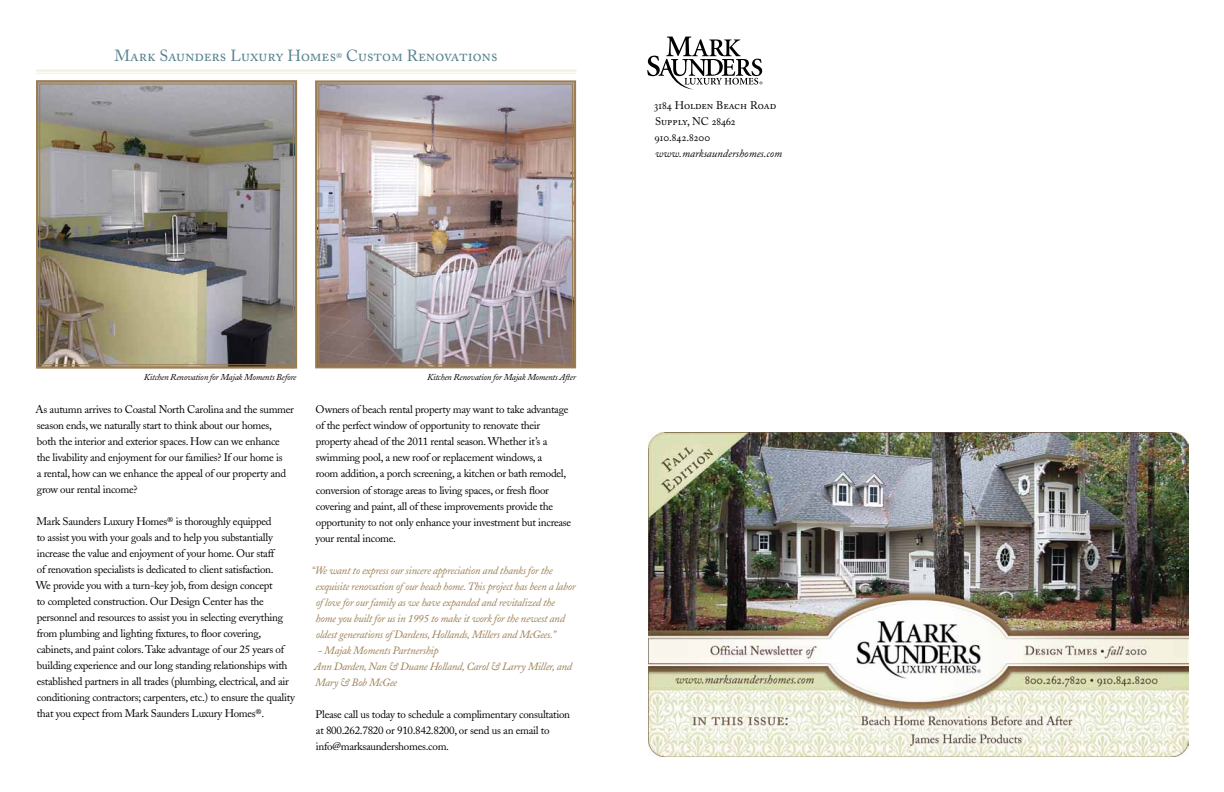
<style>
.page{position:relative;width:1224px;height:792px;background:#fff}
.page>*{position:absolute;margin:0;border:0;box-sizing:border-box;transform-origin:0 0}
.t1{font:16px "Adobe Caslon Regular SC";color:#56828d}
.t2{font:11px/16px "Adobe Caslon";letter-spacing:-.025em;color:#000}
.t3{font:italic 11px/16px "Adobe Caslon";letter-spacing:-.025em;color:#9c7d51}
.t4{font:11px/16px "Adobe Caslon Regular SC";color:#000}
.t5{font:italic 11px "Adobe Caslon";color:#000}
.t6{font:italic 9px "Adobe Caslon";letter-spacing:-.025em;color:#000}
.s1{font-family:"Adobe Caslon";font-size:11px}
</style>
<div class="page">
<hr style="left:36px;top:70px;width:540px;height:2px;background:#f3efde">
<hr style="left:36px;top:73px;width:540px;height:1px;background:#f3efde">
<img style="left:315px;top:80px;width:262px;height:289px">
<div style="left:318px;top:84px;width:255px;height:281px;border:1px solid #9c7d51"></div>
<img style="left:648px;top:433px;width:540px;height:324px">
<svg style="left:647px;top:37px;width:115px;height:53px"></svg>
<img style="left:36px;top:80px;width:262px;height:289px">
<div style="left:39px;top:84px;width:255px;height:281px;border:1px solid #9c7d51"></div>
<h1 class="t1" style="left:114px;top:47px;width:385px">Mark Saunders Luxury Homes<span class="s1">®</span> Custom Renovations</h1>
<p class="t4" style="left:654px;top:97px;width:124px">3184 Holden Beach Road<br>Supply, NC 28462<br>910.842.8200</p>
<p class="t5" style="left:655px;top:147px;width:129px">www.marksaundershomes.com</p>
<p class="t6" style="left:144px;top:372px;width:154px">Kitchen Renovation for Majak Moments Before</p>
<p class="t6" style="left:427px;top:372px;width:150px">Kitchen Renovation for Majak Moments After</p>
<p class="t2" style="left:36px;top:402px;width:260px">As autumn arrives to Coastal North Carolina and the summer season ends, we naturally start to think about our homes,<br>both the interior and exterior spaces. How can we enhance the livability and enjoyment for our families? If our home is<br>a rental, how can we enhance the appeal of our property and grow our rental income?</p>
<p class="t2" style="left:36px;top:514px;width:260px">Mark Saunders Luxury Homes® is thoroughly equipped<br>to assist you with your goals and to help you substantially increase the value and enjoyment of your home. Our staff<br>of renovation specialists is dedicated to client satisfaction.<br>We provide you with a turn-key job, from design concept<br>to completed construction. Our Design Center has the personnel and resources to assist you in selecting everything from plumbing and lighting fixtures, to floor covering, cabinets, and paint colors. Take advantage of our 25 years of building experience and our long standing relationships with established partners in all trades (plumbing, electrical, and air conditioning contractors; carpenters, etc.) to ensure the quality that you expect from Mark Saunders Luxury Homes®.</p>
<p class="t2" style="left:316px;top:402px;width:257px">Owners of beach rental property may want to take advantage of the perfect window of opportunity to renovate their property ahead of the 2011 rental season. Whether it’s a swimming pool, a new roof or replacement windows, a<br>room addition, a porch screening, a kitchen or bath remodel, conversion of storage areas to living spaces, or fresh floor covering and paint, all of these improvements provide the opportunity to not only enhance your investment but increase your rental income.</p>
<p class="t3" style="left:316px;top:562px;width:262px;text-indent:-4px">“We want to express our sincere appreciation and thanks for the exquisite renovation of our beach home. This project has been a labor of love for our family as we have expanded and revitalized the home you built for us in 1995 to make it work for the newest and oldest generations of Dardens, Hollands, Millers and McGees.”</p>
<p class="t3" style="left:314px;top:642px;width:259px;text-indent:4px">- Majak Moments Partnership<br>Ann Darden, Nan &amp; Duane Holland, Carol &amp; Larry Miller, and<br>Mary &amp; Bob McGee</p>
<p class="t2" style="left:316px;top:706px;width:256px">Please call us today to schedule a complimentary consultation at 800.262.7820 or 910.842.8200, or send us an email to info@marksaundershomes.com.</p>
</div>
